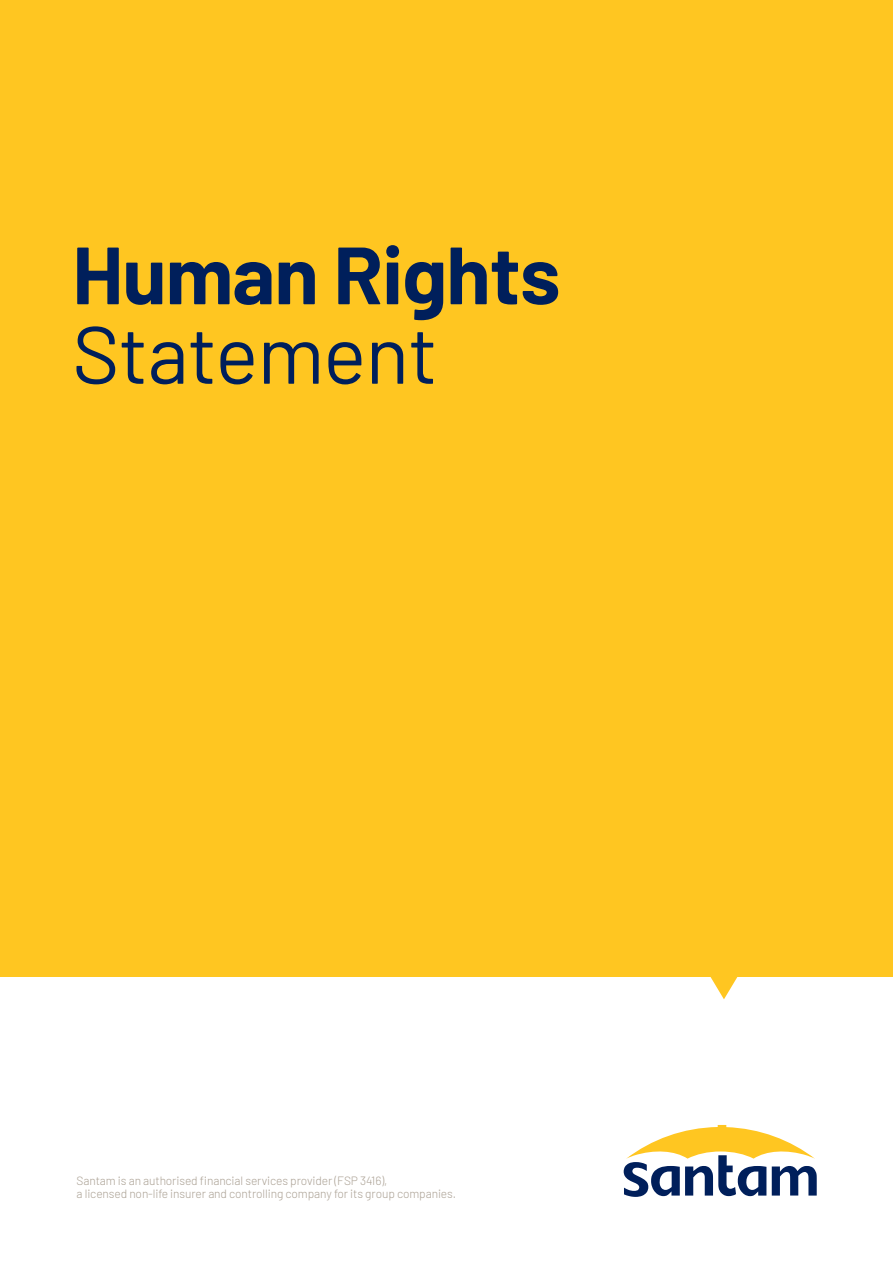
<style>
.page{position:relative;width:893px;height:1263px;background:#fff}
.page>*{position:absolute;margin:0;border:0;box-sizing:border-box;transform-origin:0 0}
.t1{font:700 81px "Barlow";letter-spacing:-.01em;color:#001f5b}
.t2{font:81px "Barlow";letter-spacing:-.01em;color:#001f5b}
.t3{font:300 12px/13.5px "Barlow";letter-spacing:-.01em;color:#aba194}
</style>
<div class="page">
<div style="left:0;top:0;width:893px;height:976px;background:#ffc621"></div>
<svg style="left:624px;top:1125px;width:193px;height:72px"></svg>
<svg style="left:696px;top:976px;width:56px;height:23px"></svg>
<h1 class="t1" style="left:72px;top:215px;width:490px">Human Rights</h1>
<h1 class="t2" style="left:72px;top:296px;width:367px">Statement</h1>
<p class="t3" style="left:77px;top:1172px;width:381px">Santam is an authorised financial services provider (FSP 3416),<br>a licensed non-life insurer and controlling company for its group companies.</p>
</div>
